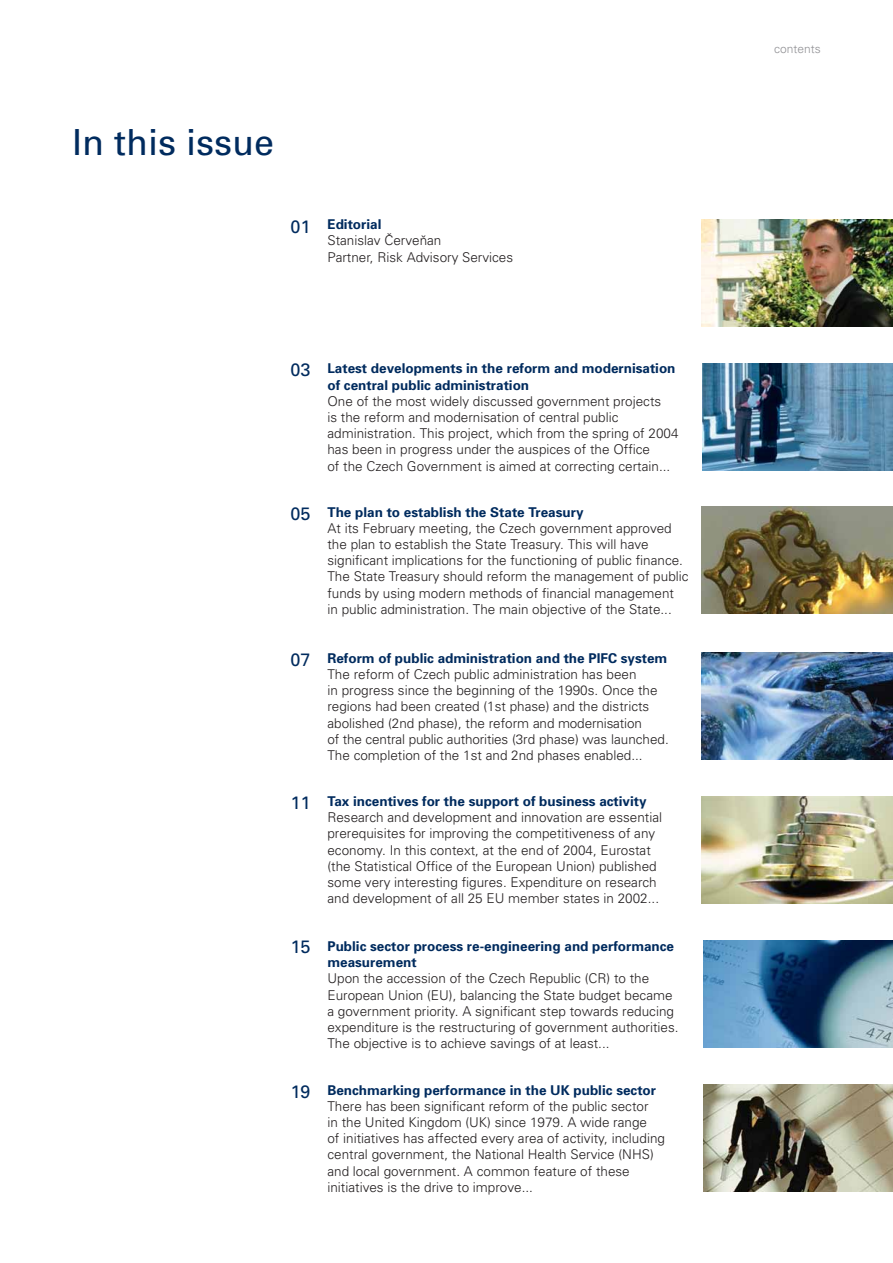
<style>
.page{position:relative;width:893px;height:1263px;background:#fff}
.page>*{position:absolute;margin:0;border:0;box-sizing:border-box;transform-origin:0 0}
.t1{font:36px "Univers CE";color:#002b5e}
.t2{font:18px "Univers CE";color:#002b5e}
.t3{font:300 13.5px/16.2px "Univers CE";color:#231f20}
.t4{font:700 13.5px/16.2px "Univers CE";color:#002b5e}
.t5{font:300 12px "Univers CE";color:#919195}
</style>
<div class="page">
<img style="left:702px;top:219px;width:191px;height:107px">
<img style="left:702px;top:363px;width:191px;height:107px">
<img style="left:702px;top:506px;width:191px;height:107px">
<img style="left:702px;top:653px;width:191px;height:107px">
<img style="left:702px;top:797px;width:191px;height:107px">
<img style="left:703px;top:1084px;width:190px;height:107px">
<img style="left:703px;top:941px;width:190px;height:107px">
<h1 class="t1" style="left:72px;top:129px;width:204px">In this issue</h1>
<h2 class="t2" style="left:290px;top:220px;width:22px">01</h2>
<p class="t4" style="left:327px;top:218px;width:56px">Editorial</p>
<p class="t3" style="left:327px;top:234px;width:187px">Stanislav Červeňan<br>Partner, Risk Advisory Services</p>
<h2 class="t2" style="left:290px;top:364px;width:22px">03</h2>
<p class="t4" style="left:327px;top:362px;width:350px">Latest developments in the reform and modernisation of central public administration</p>
<p class="t3" style="left:327px;top:394px;width:353px">One of the most widely discussed government projects<br>is the reform and modernisation of central public administration. This project, which from the spring of 2004 has been in progress under the auspices of the Office<br>of the Czech Government is aimed at correcting certain...</p>
<h2 class="t2" style="left:290px;top:507px;width:22px">05</h2>
<p class="t4" style="left:327px;top:505px;width:258px">The plan to establish the State Treasury</p>
<p class="t3" style="left:327px;top:521px;width:363px">At its February meeting, the Czech government approved the plan to establish the State Treasury. This will have significant implications for the functioning of public finance.<br>The State Treasury should reform the management of public funds by using modern methods of financial management<br>in public administration. The main objective of the State...</p>
<h2 class="t2" style="left:290px;top:653px;width:22px">07</h2>
<p class="t4" style="left:327px;top:651px;width:341px">Reform of public administration and the PIFC system</p>
<p class="t3" style="left:327px;top:668px;width:343px">The reform of Czech public administration has been<br>in progress since the beginning of the 1990s. Once the regions had been created (1st phase) and the districts abolished (2nd phase), the reform and modernisation<br>of the central public authorities (3rd phase) was launched.<br>The completion of the 1st and 2nd phases enabled...</p>
<h2 class="t2" style="left:290px;top:796px;width:22px">11</h2>
<p class="t4" style="left:327px;top:794px;width:321px">Tax incentives for the support of business activity</p>
<p class="t3" style="left:327px;top:811px;width:336px">Research and development and innovation are essential prerequisites for improving the competitiveness of any economy. In this context, at the end of 2004, Eurostat (the Statistical Office of the European Union) published some very interesting figures. Expenditure on research and development of all 25 EU member states in 2002...</p>
<h2 class="t2" style="left:290px;top:940px;width:22px">15</h2>
<p class="t4" style="left:327px;top:940px;width:348px">Public sector process re-engineering and performance measurement</p>
<p class="t3" style="left:327px;top:972px;width:353px">Upon the accession of the Czech Republic (CR) to the European Union (EU), balancing the State budget became a government priority. A significant step towards reducing expenditure is the restructuring of government authorities.<br>The objective is to achieve savings of at least...</p>
<h2 class="t2" style="left:290px;top:1085px;width:22px">19</h2>
<p class="t4" style="left:327px;top:1083px;width:330px">Benchmarking performance in the UK public sector</p>
<p class="t3" style="left:327px;top:1099px;width:339px">There has been significant reform of the public sector<br>in the United Kingdom (UK) since 1979. A wide range<br>of initiatives has affected every area of activity, including central government, the National Health Service (NHS) and local government. A common feature of these initiatives is the drive to improve...</p>
<p class="t5" style="left:774px;top:45px;width:48px">contents</p>
</div>
